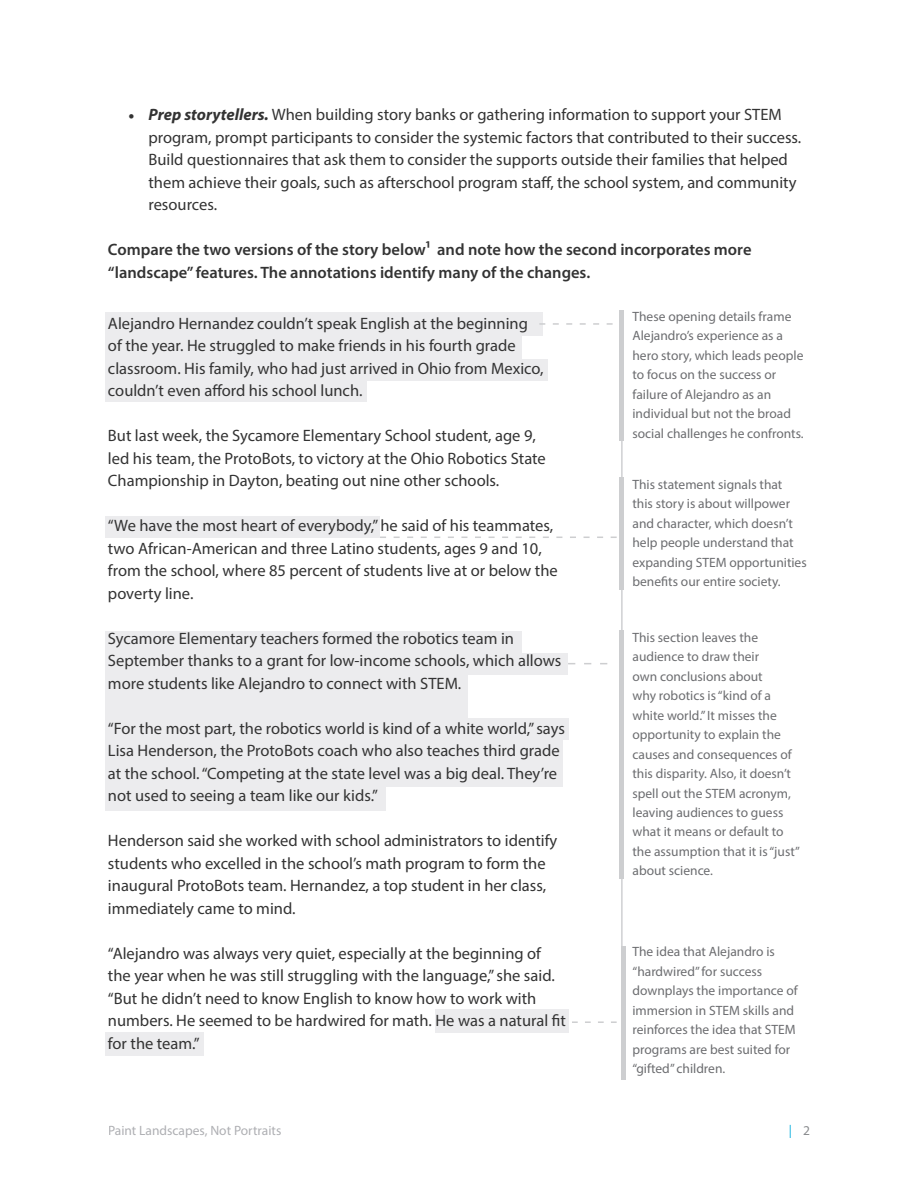
<style>
.page{position:relative;width:918px;height:1188px;background:#fff}
.page>*{position:absolute;margin:0;border:0;box-sizing:border-box;transform-origin:0 0}
.t1{font:16.5px/22.5px "Myriad Pro";color:#333}
.t2{font:600 16.5px/22.5px "Myriad Pro";color:#333}
.t3{font:13.5px/19.5px "Myriad Pro";color:#6c6d70}
.t4{font:13.5px "Myriad Pro";color:#a8a9ad}
.t5{font:13.5px "Myriad Pro";color:#00abdc}
.s1{font-family:"Minion Pro";font-weight:700;font-style:italic}
.s2{font-weight:700;font-style:italic}
.s3{color:#808285}
</style>
<div class="page">
<div style="left:105px;top:312px;width:438px;height:24px;background:#ececee"></div>
<div style="left:105px;top:336px;width:416px;height:23px;background:#ececee"></div>
<div style="left:105px;top:359px;width:443px;height:22px;background:#ececee"></div>
<div style="left:105px;top:381px;width:262px;height:21px;background:#ececee"></div>
<div style="left:105px;top:516px;width:275px;height:21px;background:#ececee"></div>
<div style="left:105px;top:631px;width:416px;height:22px;background:#ececee"></div>
<div style="left:105px;top:653px;width:462px;height:21px;background:#ececee"></div>
<div style="left:105px;top:675px;width:362px;height:43px;background:#ececee"></div>
<div style="left:105px;top:718px;width:464px;height:21px;background:#ececee"></div>
<div style="left:105px;top:739px;width:458px;height:24px;background:#ececee"></div>
<div style="left:105px;top:763px;width:458px;height:24px;background:#ececee"></div>
<div style="left:105px;top:787px;width:280px;height:23px;background:#ececee"></div>
<div style="left:435px;top:1010px;width:134px;height:23px;background:#ececee"></div>
<div style="left:105px;top:1032px;width:99px;height:24px;background:#ececee"></div>
<hr style="left:621px;top:310px;width:2px;height:770px;background:#cfd0d2">
<hr style="left:620px;top:310px;width:4px;height:131px;background:#cdced0">
<hr style="left:620px;top:477px;width:4px;height:113px;background:#cdced0">
<hr style="left:620px;top:631px;width:4px;height:248px;background:#cdced0">
<hr style="left:621px;top:946px;width:4px;height:134px;background:#cdced0">
<svg style="left:539px;top:323px;width:74px;height:2px"></svg>
<svg style="left:380px;top:537px;width:237px;height:1px"></svg>
<svg style="left:568px;top:663px;width:39px;height:1px"></svg>
<svg style="left:572px;top:1021px;width:45px;height:2px"></svg>
<p class="t1" style="left:148px;top:103px;width:654px;text-indent:-20px"><span class="s1">•</span> <span class="s2">Prep storytellers.</span> When building story banks or gathering information to support your STEM program, prompt participants to consider the systemic factors that contributed to their success.<br>Build questionnaires that ask them to consider the supports outside their families that helped them achieve their goals, such as afterschool program staff, the school system, and community resources.</p>
<p class="t2" style="left:108px;top:238px;width:645px">Compare the two versions of the story below1 and note how the second incorporates more “landscape” features. The annotations identify many of the changes.</p>
<p class="t1" style="left:108px;top:312px;width:437px">Alejandro Hernandez couldn’t speak English at the beginning of the year. He struggled to make friends in his fourth grade classroom. His family, who had just arrived in Ohio from Mexico, couldn’t even afford his school lunch.</p>
<p class="t1" style="left:108px;top:424px;width:439px">But last week, the Sycamore Elementary School student, age 9, led his team, the ProtoBots, to victory at the Ohio Robotics State<br>Championship in Dayton, beating out nine other schools.</p>
<p class="t1" style="left:108px;top:514px;width:451px">“We have the most heart of everybody,” he said of his teammates, two African-American and three Latino students, ages 9 and 10, from the school, where 85 percent of students live at or below the poverty line.</p>
<p class="t1" style="left:108px;top:627px;width:455px">Sycamore Elementary teachers formed the robotics team in<br>September thanks to a grant for low-income schools, which allows more students like Alejandro to connect with STEM.</p>
<p class="t1" style="left:108px;top:717px;width:458px">“For the most part, the robotics world is kind of a white world,” says Lisa Henderson, the ProtoBots coach who also teaches third grade at the school. “Competing at the state level was a big deal. They’re not used to seeing a team like our kids.”</p>
<p class="t1" style="left:108px;top:829px;width:451px">Henderson said she worked with school administrators to identify students who excelled in the school’s math program to form the inaugural ProtoBots team. Hernandez, a top student in her class, immediately came to mind.</p>
<p class="t1" style="left:108px;top:942px;width:459px">“Alejandro was always very quiet, especially at the beginning of the year when he was still struggling with the language,” she said. “But he didn’t need to know English to know how to work with numbers. He seemed to be hardwired for math. He was a natural fit for the team.”</p>
<p class="t3" style="left:633px;top:306px;width:173px">These opening details frame<br>Alejandro’s experience as a hero story, which leads people to focus on the success or failure of Alejandro as an individual but not the broad social challenges he confronts.</p>
<p class="t3" style="left:633px;top:474px;width:176px">This statement signals that<br>this story is about willpower and character, which doesn’t help people understand that expanding STEM opportunities benefits our entire society.</p>
<p class="t3" style="left:633px;top:627px;width:169px">This section leaves the audience to draw their<br>own conclusions about<br>why robotics is “kind of a white world.” It misses the opportunity to explain the causes and consequences of this disparity. Also, it doesn’t spell out the STEM acronym, leaving audiences to guess what it means or default to the assumption that it is “just” about science.</p>
<p class="t3" style="left:633px;top:942px;width:167px">The idea that Alejandro is “hardwired” for success downplays the importance of immersion in STEM skills and reinforces the idea that STEM programs are best suited for “gifted” children.</p>
<p class="t4" style="left:108px;top:1122px;width:175px">Paint Landscapes, Not Portraits</p>
<p class="t5" style="left:788px;top:1122px;width:23px">| <span class="s3">2</span></p>
</div>
